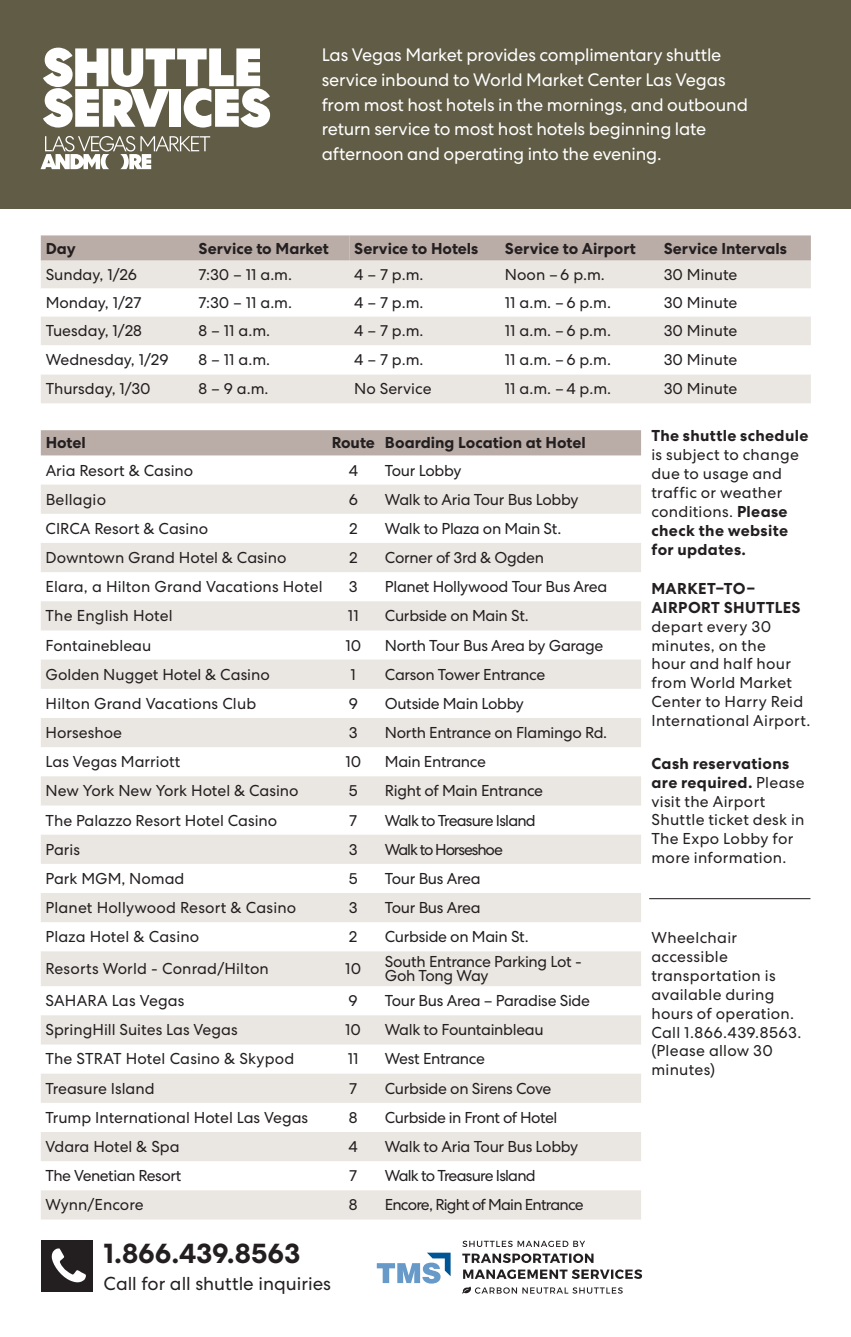
<style>
.page{position:relative;width:851px;height:1337px;background:#fff}
.page>*{position:absolute;margin:0;border:0;box-sizing:border-box;transform-origin:0 0}
.t1{font:900 54px/40.5px "Centra Andmore";letter-spacing:.01em;color:#fff}
.t2{font:700 28.12px "Centra Andmore";color:#231f20}
.t3{font:18.68px "Centra Andmore";color:#231f20}
.t4{font:18px/24.8px "Centra Andmore";letter-spacing:-.01em;color:#fff}
.t5{font:15.75px "Centra Andmore";color:#231f20}
.t6{font:15.75px/18.9px "Centra Andmore";letter-spacing:.02em;color:#231f20}
.t7{font:15.75px/14px "Centra Andmore";letter-spacing:-.02em;color:#231f20}
.t8{font:700 15.75px "Centra Andmore";color:#231f20}
.t9{font:15.75px "Centra Andmore";letter-spacing:-.05em;color:#231f20}
.t10{font:15.75px "Centra Andmore";letter-spacing:-.03em;color:#231f20}
.t11{font:15.75px "Centra Andmore";letter-spacing:-.025em;color:#231f20}
.t12{font:15.75px "Centra Andmore";letter-spacing:-.07em;color:#231f20}
.s1{font-weight:700}
</style>
<div class="page">
<svg style="left:41px;top:235px;width:769px;height:26px;background:#bcaea9"></svg>
<div style="left:41px;top:261px;width:769px;height:142px;background:#eae6e2"></div>
<svg style="left:41px;top:288px;width:769px;height:86px"></svg>
<div style="left:41px;top:1240px;width:52px;height:51px;background:#231f20"></div>
<svg style="left:51px;top:1248px;width:35px;height:35px"></svg>
<svg style="left:377px;top:1252px;width:73px;height:31px"></svg>
<svg style="left:462px;top:1286px;width:160px;height:7px"></svg>
<svg style="left:463px;top:1269px;width:179px;height:10px"></svg>
<svg style="left:462px;top:1253px;width:131px;height:10px"></svg>
<svg style="left:462px;top:1240px;width:123px;height:7px"></svg>
<div style="left:41px;top:430px;width:600px;height:25px;background:#baaca6"></div>
<svg style="left:41px;top:484px;width:600px;height:735px;fill:#eae6e2"></svg>
<div style="left:0;top:0;width:850px;height:208px;background:#605c45"></div>
<hr style="left:649px;top:898px;width:161px;height:1px;background:#231f20">
<svg style="left:40px;top:136px;width:170px;height:33px"></svg>
<p class="t1" style="left:43px;top:48px;width:229px">SHUTTLE<br>SERVICES</p>
<p class="t4" style="left:321px;top:42px;width:428px">Las Vegas Market provides complimentary shuttle service inbound to World Market Center Las Vegas from most host hotels in the mornings, and outbound return service to most host hotels beginning late afternoon and operating into the evening.</p>
<p class="t8" style="left:46px;top:239px;width:32px">Day</p>
<p class="t8" style="left:198px;top:239px;width:132px">Service to Market</p>
<p class="t8" style="left:354px;top:239px;width:126px">Service to Hotels</p>
<p class="t8" style="left:505px;top:239px;width:132px">Service to Airport</p>
<p class="t8" style="left:663px;top:239px;width:125px">Service Intervals</p>
<p class="t5" style="left:46px;top:265px;width:93px">Sunday, 1/26</p>
<p class="t5" style="left:198px;top:265px;width:95px">7:30 – 11 a.m.</p>
<p class="t5" style="left:354px;top:265px;width:71px">4 – 7 p.m.</p>
<p class="t5" style="left:505px;top:265px;width:101px">Noon – 6 p.m.</p>
<p class="t5" style="left:663px;top:265px;width:75px">30 Minute</p>
<p class="t5" style="left:46px;top:293px;width:97px">Monday, 1/27</p>
<p class="t5" style="left:198px;top:293px;width:95px">7:30 – 11 a.m.</p>
<p class="t5" style="left:354px;top:293px;width:71px">4 – 7 p.m.</p>
<p class="t5" style="left:505px;top:293px;width:108px">11 a.m. – 6 p.m.</p>
<p class="t5" style="left:663px;top:293px;width:75px">30 Minute</p>
<p class="t5" style="left:46px;top:322px;width:98px">Tuesday, 1/28</p>
<p class="t5" style="left:198px;top:322px;width:73px">8 – 11 a.m.</p>
<p class="t5" style="left:354px;top:322px;width:71px">4 – 7 p.m.</p>
<p class="t5" style="left:505px;top:322px;width:108px">11 a.m. – 6 p.m.</p>
<p class="t5" style="left:663px;top:322px;width:75px">30 Minute</p>
<p class="t5" style="left:46px;top:351px;width:125px">Wednesday, 1/29</p>
<p class="t5" style="left:198px;top:351px;width:73px">8 – 11 a.m.</p>
<p class="t5" style="left:354px;top:351px;width:71px">4 – 7 p.m.</p>
<p class="t5" style="left:505px;top:351px;width:108px">11 a.m. – 6 p.m.</p>
<p class="t5" style="left:663px;top:351px;width:75px">30 Minute</p>
<p class="t5" style="left:46px;top:380px;width:107px">Thursday, 1/30</p>
<p class="t5" style="left:198px;top:380px;width:72px">8 – 9 a.m.</p>
<p class="t5" style="left:354px;top:380px;width:79px">No Service</p>
<p class="t5" style="left:505px;top:380px;width:108px">11 a.m. – 4 p.m.</p>
<p class="t5" style="left:663px;top:380px;width:75px">30 Minute</p>
<p class="t6" style="left:651px;top:426px;width:158px"><span class="s1">The shuttle schedule </span>is subject to change due to usage and traffic or weather conditions. <span class="s1">Please check the website for updates.</span></p>
<p class="t6" style="left:651px;top:579px;width:160px"><span class="s1">MARKET–TO–<br>AIRPORT SHUTTLES </span>depart every 30 minutes, on the<br>hour and half hour from World Market<br>Center to Harry Reid<br>International Airport.</p>
<p class="t6" style="left:651px;top:754px;width:155px"><span class="s1">Cash reservations are required.</span> Please visit the Airport<br>Shuttle ticket desk in<br>The Expo Lobby for more information.</p>
<p class="t8" style="left:46px;top:433px;width:42px">Hotel</p>
<p class="t8" style="left:332px;top:433px;width:45px">Route</p>
<p class="t8" style="left:385px;top:433px;width:202px">Boarding Location at Hotel</p>
<p class="t5" style="left:46px;top:461px;width:149px">Aria Resort &amp; Casino</p>
<p class="t5" style="left:348px;top:461px;width:11px">4</p>
<p class="t11" style="left:385px;top:461px;width:78px">Tour Lobby</p>
<p class="t5" style="left:46px;top:490px;width:62px">Bellagio</p>
<p class="t5" style="left:349px;top:490px;width:11px">6</p>
<p class="t7" style="left:385px;top:492px;width:195px">Walk to Aria Tour Bus Lobby</p>
<p class="t5" style="left:46px;top:519px;width:164px">CIRCA Resort &amp; Casino</p>
<p class="t5" style="left:349px;top:519px;width:10px">2</p>
<p class="t7" style="left:385px;top:521px;width:178px">Walk to Plaza on Main St.</p>
<p class="t5" style="left:46px;top:548px;width:242px">Downtown Grand Hotel &amp; Casino</p>
<p class="t5" style="left:349px;top:548px;width:10px">2</p>
<p class="t7" style="left:385px;top:550px;width:160px">Corner of 3rd &amp; Ogden</p>
<p class="t5" style="left:46px;top:577px;width:278px">Elara, a Hilton Grand Vacations Hotel</p>
<p class="t5" style="left:349px;top:577px;width:10px">3</p>
<p class="t7" style="left:385px;top:580px;width:224px">Planet Hollywood Tour Bus Area</p>
<p class="t5" style="left:46px;top:607px;width:129px">The English Hotel</p>
<p class="t5" style="left:348px;top:607px;width:12px">11</p>
<p class="t7" style="left:385px;top:609px;width:145px">Curbside on Main St.</p>
<p class="t5" style="left:46px;top:636px;width:107px">Fontainebleau</p>
<p class="t5" style="left:345px;top:636px;width:17px">10</p>
<p class="t7" style="left:385px;top:638px;width:220px">North Tour Bus Area by Garage</p>
<p class="t5" style="left:46px;top:665px;width:226px">Golden Nugget Hotel &amp; Casino</p>
<p class="t5" style="left:350px;top:665px;width:7px">1</p>
<p class="t7" style="left:385px;top:667px;width:162px">Carson Tower Entrance</p>
<p class="t5" style="left:46px;top:694px;width:212px">Hilton Grand Vacations Club</p>
<p class="t5" style="left:348px;top:694px;width:11px">9</p>
<p class="t11" style="left:385px;top:694px;width:141px">Outside Main Lobby</p>
<p class="t5" style="left:46px;top:723px;width:78px">Horseshoe</p>
<p class="t5" style="left:349px;top:723px;width:10px">3</p>
<p class="t7" style="left:385px;top:725px;width:224px">North Entrance on Flamingo Rd.</p>
<p class="t5" style="left:46px;top:752px;width:136px">Las Vegas Marriott</p>
<p class="t5" style="left:345px;top:752px;width:17px">10</p>
<p class="t7" style="left:385px;top:754px;width:103px">Main Entrance</p>
<p class="t5" style="left:46px;top:781px;width:254px">New York New York Hotel &amp; Casino</p>
<p class="t5" style="left:349px;top:781px;width:10px">5</p>
<p class="t7" style="left:385px;top:784px;width:160px">Right of Main Entrance</p>
<p class="t5" style="left:46px;top:811px;width:233px">The Palazzo Resort Hotel Casino</p>
<p class="t5" style="left:349px;top:811px;width:10px">7</p>
<p class="t9" style="left:385px;top:811px;width:152px">Walk to Treasure Island</p>
<p class="t5" style="left:46px;top:840px;width:36px">Paris</p>
<p class="t5" style="left:349px;top:840px;width:10px">3</p>
<p class="t12" style="left:385px;top:840px;width:119px">Walk to Horseshoe</p>
<p class="t5" style="left:46px;top:869px;width:140px">Park MGM, Nomad</p>
<p class="t5" style="left:349px;top:869px;width:10px">5</p>
<p class="t7" style="left:385px;top:871px;width:97px">Tour Bus Area</p>
<p class="t5" style="left:46px;top:898px;width:252px">Planet Hollywood Resort &amp; Casino</p>
<p class="t5" style="left:349px;top:898px;width:10px">3</p>
<p class="t7" style="left:385px;top:900px;width:97px">Tour Bus Area</p>
<p class="t5" style="left:46px;top:927px;width:155px">Plaza Hotel &amp; Casino</p>
<p class="t5" style="left:349px;top:927px;width:10px">2</p>
<p class="t7" style="left:385px;top:929px;width:145px">Curbside on Main St.</p>
<p class="t5" style="left:46px;top:959px;width:225px">Resorts World - Conrad/Hilton</p>
<p class="t5" style="left:345px;top:959px;width:18px">10</p>
<p class="t7" style="left:385px;top:954px;width:198px">South Entrance Parking Lot -<br>Goh Tong Way</p>
<p class="t5" style="left:46px;top:991px;width:140px">SAHARA Las Vegas</p>
<p class="t5" style="left:348px;top:991px;width:11px">9</p>
<p class="t7" style="left:385px;top:993px;width:207px">Tour Bus Area – Paradise Side</p>
<p class="t5" style="left:46px;top:1020px;width:194px">SpringHill Suites Las Vegas</p>
<p class="t5" style="left:345px;top:1020px;width:17px">10</p>
<p class="t7" style="left:385px;top:1022px;width:160px">Walk to Fountainbleau</p>
<p class="t5" style="left:45px;top:1049px;width:250px">The STRAT Hotel Casino &amp; Skypod</p>
<p class="t5" style="left:348px;top:1049px;width:12px">11</p>
<p class="t7" style="left:385px;top:1052px;width:102px">West Entrance</p>
<p class="t5" style="left:45px;top:1079px;width:111px">Treasure Island</p>
<p class="t5" style="left:349px;top:1079px;width:10px">7</p>
<p class="t7" style="left:385px;top:1081px;width:168px">Curbside on Sirens Cove</p>
<p class="t5" style="left:45px;top:1108px;width:264px">Trump International Hotel Las Vegas</p>
<p class="t5" style="left:349px;top:1108px;width:10px">8</p>
<p class="t10" style="left:385px;top:1108px;width:174px">Curbside in Front of Hotel</p>
<p class="t5" style="left:45px;top:1137px;width:136px">Vdara Hotel &amp; Spa</p>
<p class="t5" style="left:348px;top:1137px;width:11px">4</p>
<p class="t7" style="left:385px;top:1139px;width:195px">Walk to Aria Tour Bus Lobby</p>
<p class="t10" style="left:45px;top:1166px;width:137px">The Venetian Resort</p>
<p class="t5" style="left:349px;top:1166px;width:10px">7</p>
<p class="t9" style="left:385px;top:1166px;width:152px">Walk to Treasure Island</p>
<p class="t5" style="left:45px;top:1195px;width:100px">Wynn/Encore</p>
<p class="t5" style="left:349px;top:1195px;width:10px">8</p>
<p class="t9" style="left:385px;top:1195px;width:200px">Encore, Right of Main Entrance</p>
<p class="t6" style="left:651px;top:928px;width:151px">Wheelchair accessible transportation is available during hours of operation.<br>Call 1.866.439.8563. (Please allow 30 minutes)</p>
<p class="t2" style="left:104px;top:1236px;width:198px">1.866.439.8563</p>
<p class="t3" style="left:104px;top:1272px;width:229px">Call for all shuttle inquiries</p>
</div>
